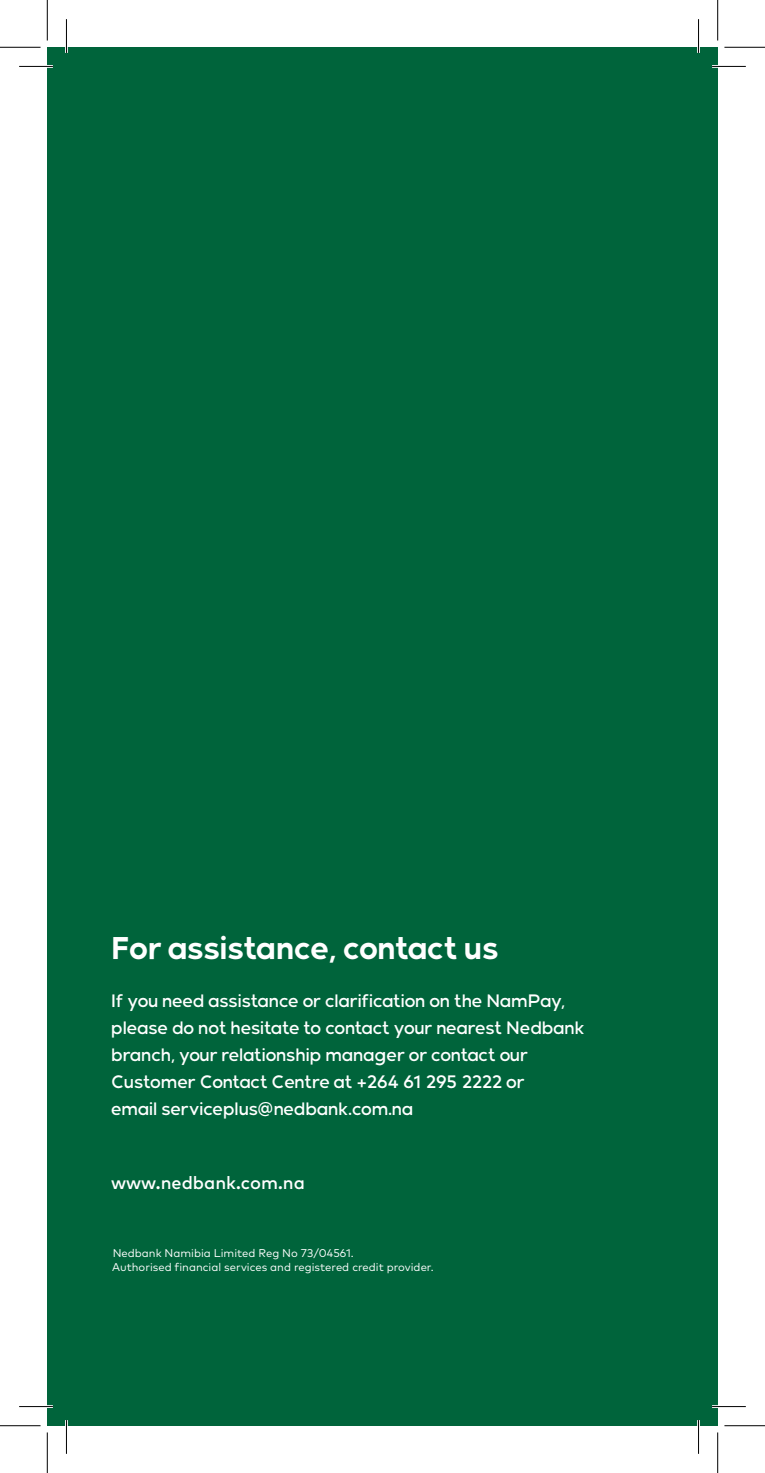
<style>
.page{position:relative;width:765px;height:1473px;background:#fff}
.page>*{position:absolute;margin:0;border:0;box-sizing:border-box;transform-origin:0 0}
.t1{font:700 31.5px "Nedbank Sans";letter-spacing:-.015em;color:#fff}
.Body_copy{font:500 18px/27px "Nedbank Sans";letter-spacing:-.005em;color:#fff}
.Body_copy-2{font:500 18px "Mark OT";color:#fff}
.t2{font:11.25px "Mark OT";color:#fff}
.s1{font-family:"Mark OT"}
</style>
<div class="page">
<div style="left:47px;top:47px;width:670px;height:1378px;background:#00643b"></div>
<hr style="left:19px;top:65px;width:34px;height:3px;background:#fff">
<hr style="left:711px;top:65px;width:34px;height:3px;background:#fff">
<hr style="left:19px;top:1404px;width:34px;height:3px;background:#fff">
<hr style="left:711px;top:1404px;width:34px;height:3px;background:#fff">
<hr style="left:65px;top:19px;width:3px;height:34px;background:#fff">
<hr style="left:65px;top:1419px;width:3px;height:34px;background:#fff">
<hr style="left:696px;top:19px;width:3px;height:34px;background:#fff">
<hr style="left:696px;top:1419px;width:3px;height:34px;background:#fff">
<hr style="left:19px;top:66px;width:34px;height:1px;background:#000">
<hr style="left:711px;top:66px;width:34px;height:1px;background:#000">
<hr style="left:19px;top:1405px;width:34px;height:1px;background:#000">
<hr style="left:711px;top:1405px;width:34px;height:1px;background:#000">
<hr style="left:66px;top:19px;width:1px;height:34px;background:#000">
<hr style="left:66px;top:1419px;width:1px;height:34px;background:#000">
<hr style="left:697px;top:19px;width:1px;height:34px;background:#000">
<hr style="left:697px;top:1419px;width:1px;height:34px;background:#000">
<hr style="left:0;top:47px;width:40px;height:1px;background:#000">
<hr style="left:724px;top:47px;width:40px;height:1px;background:#000">
<hr style="left:0;top:1425px;width:40px;height:1px;background:#000">
<hr style="left:724px;top:1425px;width:40px;height:1px;background:#000">
<hr style="left:47px;top:0;width:1px;height:40px;background:#000">
<hr style="left:47px;top:1432px;width:1px;height:40px;background:#000">
<hr style="left:717px;top:0;width:1px;height:40px;background:#000">
<hr style="left:717px;top:1432px;width:1px;height:40px;background:#000">
<p class="t1" style="left:111px;top:927px;width:389px">For assistance, contact us</p>
<p class="Body_copy" style="left:111px;top:987px;width:475px">If you need assistance or clarification on the NamPay, please do not hesitate to contact your nearest Nedbank branch, your relationship manager or contact our Customer Contact Centre at <span class="s1">+264 61 295 2222</span> or<br>email serviceplus@nedbank.com.na</p>
<p class="Body_copy-2" style="left:111px;top:1170px;width:195px">www.nedbank.com.na</p>
<p class="t2" style="left:113px;top:1246px;width:242px">Nedbank Namibia Limited Reg No 73/04561.</p>
<p class="t2" style="left:112px;top:1259px;width:323px">Authorised financial services and registered credit provider.</p>
</div>
